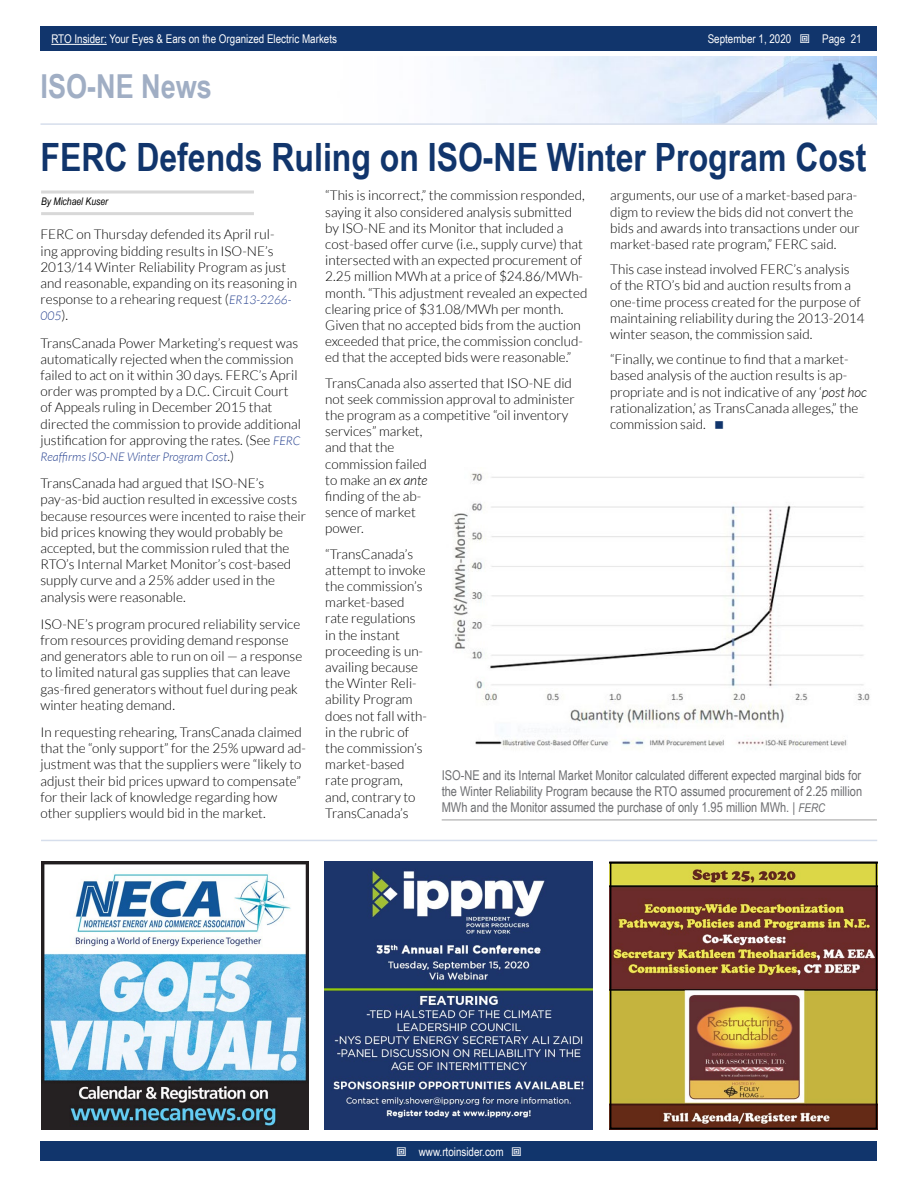
<style>
.page{position:relative;width:918px;height:1188px;background:#fff}
.page>*{position:absolute;margin:0;border:0;box-sizing:border-box;transform-origin:0 0}
.t1{font:700 39px "Arial Narrow";color:#11356c}
.t2{font:700 33px "Arial Narrow";color:#a0aec4}
.t3{font:300 13.5px/16.2px "Lato";color:#000}
.t4{font:13.5px/16.2px "Arial Narrow";color:#6d6e71;text-align:justify}
.t5{font:12px "Arial Narrow";color:#fff}
.t6{font:italic 300 12px "Lato";color:#25408f}
.t7{font:italic 10.5px "Arial Narrow";color:#000}
.s1{font-style:italic}
.s2{font-style:italic;font-size:12px;color:#25408f}
.s3{font-style:normal;font-size:13.5px;color:#000}
.s4{font-style:italic;font-size:12px}
</style>
<div class="page">
<div style="left:41px;top:1142px;width:836px;height:19px;background:#11356c"></div>
<div style="left:41px;top:27px;width:836px;height:24px;background:#11356c"></div>
<hr style="left:51px;top:44px;width:56px;height:1px;background:#fff">
<img style="left:474px;top:56px;width:403px;height:67px">
<hr style="left:40px;top:123px;width:837px;height:2px;background:#d6deec">
<hr style="left:41px;top:191px;width:213px;height:3px;background:#d8d8d8">
<hr style="left:41px;top:212px;width:213px;height:3px;background:#d8d8d8">
<hr style="left:442px;top:819px;width:435px;height:2px;background:#bfbfbf">
<img style="left:453px;top:473px;width:417px;height:274px">
<hr style="left:41px;top:840px;width:836px;height:1px;background:#d6deec">
<img style="left:613px;top:865px;width:261px;height:261px">
<div style="left:610px;top:862px;width:267px;height:267px;border:2px solid #000"></div>
<img style="left:41px;top:862px;width:267px;height:267px">
<img style="left:325px;top:862px;width:267px;height:267px">
<p class="t5" style="left:51px;top:30px;width:287px">RTO Insider: Your Eyes &amp; Ears on the Organized Electric Markets</p>
<p class="t5" style="left:708px;top:30px;width:85px">September 1, 2020</p>
<p class="t5" style="left:822px;top:30px;width:41px">Page 21</p>
<h2 class="t2" style="left:40px;top:61px;width:173px">ISO-NE News</h2>
<h1 class="t1" style="left:40px;top:128px;width:827px">FERC Defends Ruling on ISO-NE Winter Program Cost</h1>
<p class="t7" style="left:41px;top:194px;width:68px">By Michael Kuser</p>
<p class="t3" style="left:325px;top:188px;width:264px">“This is incorrect,” the commission responded, saying it also considered analysis submitted by ISO-NE and its Monitor that included a cost-based offer curve (i.e., supply curve) that intersected with an expected procurement of 2.25 million MWh at a price of $24.86/MWh&shy;month. “This adjustment revealed an expected clearing price of $31.08/MWh per month.<br>Given that no accepted bids from the auction exceeded that price, the commission conclud&shy;ed that the accepted bids were reasonable.”</p>
<p class="t3" style="left:325px;top:375px;width:251px">TransCanada also asserted that ISO-NE did not seek commission approval to administer the program as a competitive “oil inventory services” market,<br>and that the<br>commission failed<br>to make an <span class="s1">ex ante<br></span>finding of the ab-<br>sence of market<br>power.</p>
<p class="t3" style="left:325px;top:546px;width:103px">“TransCanada’s attempt to invoke the commission’s market-based rate regulations in the instant proceeding is un&shy;availing because the Winter Reli&shy;ability Program does not fall with&shy;in the rubric of the commission’s market-based rate program, and, contrary to<br>TransCanada’s</p>
<p class="t3" style="left:610px;top:188px;width:251px">arguments, our use of a market-based para&shy;digm to review the bids did not convert the bids and awards into transactions under our market-based rate program,” FERC said.</p>
<p class="t3" style="left:610px;top:261px;width:256px">This case instead involved FERC’s analysis of the RTO’s bid and auction results from a one-time process created for the purpose of maintaining reliability during the 2013-2014 winter season, the commission said.</p>
<p class="t3" style="left:610px;top:351px;width:258px">“Finally, we continue to find that a market&shy;based analysis of the auction results is ap&shy;propriate and is not indicative of any ‘<span class="s1">post hoc </span>rationalization,’ as TransCanada alleges,” the commission said.</p>
<p class="t3" style="left:40px;top:227px;width:258px">FERC on Thursday defended its April rul-<br>ing approving bidding results in ISO-NE’s 2013/14 Winter Reliability Program as just and reasonable, expanding on its reasoning in response to a rehearing request (<span class="s2">ER13-2266-</span></p>
<p class="t6" style="left:41px;top:310px;width:29px">005<span class="s3">).</span></p>
<p class="t3" style="left:40px;top:335px;width:262px">TransCanada Power Marketing’s request was automatically rejected when the commission failed to act on it within 30 days. FERC’s April order was prompted by a D.C. Circuit Court of Appeals ruling in December 2015 that directed the commission to provide additional justification for approving the rates. (See <span class="s2">FERC</span></p>
<p class="t6" style="left:41px;top:450px;width:195px">Reaffirms ISO-NE Winter Program Cost<span class="s3">.)</span></p>
<p class="t3" style="left:41px;top:475px;width:267px">TransCanada had argued that ISO-NE’s pay-as-bid auction resulted in excessive costs because resources were incented to raise their bid prices knowing they would probably be accepted, but the commission ruled that the RTO’s Internal Market Monitor’s cost-based supply curve and a 25% adder used in the analysis were reasonable.</p>
<p class="t3" style="left:41px;top:616px;width:263px">ISO-NE’s program procured reliability service from resources providing demand response and generators able to run on oil — a response to limited natural gas supplies that can leave gas-fired generators without fuel during peak winter heating demand.</p>
<p class="t3" style="left:41px;top:724px;width:267px">In requesting rehearing, TransCanada claimed that the “only support” for the 25% upward ad&shy;justment was that the suppliers were “likely to adjust their bid prices upward to compensate” for their lack of knowledge regarding how other suppliers would bid in the market.</p>
<p class="t4" style="left:442px;top:767px;width:422px">ISO-NE and its Internal Market Monitor calculated different expected marginal bids for the Winter Reliability Program because the RTO assumed procurement of 2.25 million MWh and the Monitor assumed the purchase of only 1.95 million MWh. | <span class="s4">FERC</span></p>
<p class="t5" style="left:419px;top:1143px;width:86px">www.rtoinsider.com</p>
</div>
